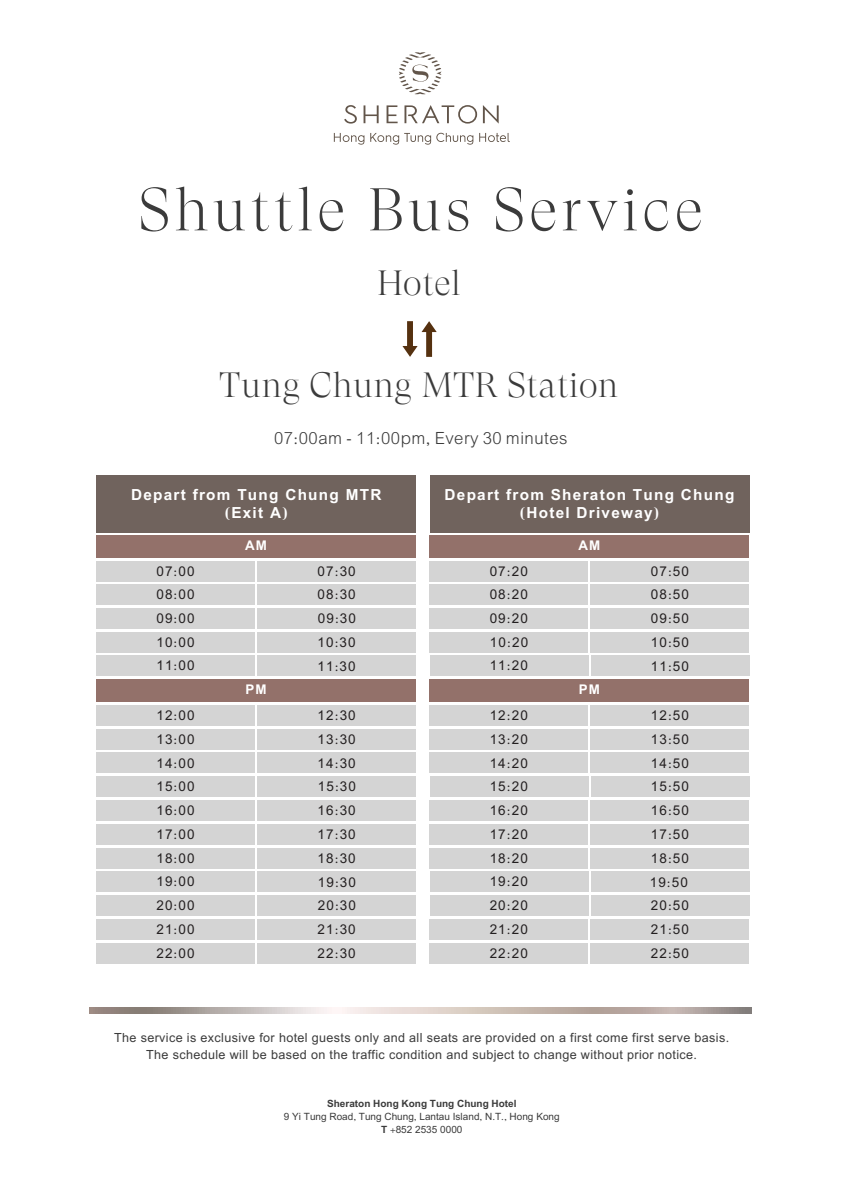
<style>
.page{position:relative;width:842px;height:1191px;background:#fff}
.page>*{position:absolute;margin:0;border:0;box-sizing:border-box;transform-origin:0 0}
.t1{font:300 60px "GT Super Display";letter-spacing:.075em;color:#3b3b3b}
.t2{font:300 35px "GT Super Display";letter-spacing:.025em;color:#3b3b3b}
.t3{font:300 18.7px "Akhbar";letter-spacing:.025em;color:#3b3b3b}
.t4{font:700 17px/18px "Akhbar";letter-spacing:.075em;color:#fff;text-align:center}
.t5{font:15px/23.8px "Akhbar";letter-spacing:.075em;color:#231f20;text-align:justify}
.t6{font:700 14.8px "Akhbar";letter-spacing:.075em;color:#fff}
.t7{font:14px/17px "Akhbar";letter-spacing:.025em;color:#3b3b3b;text-align:center}
.t8{font:11.1px/12.7px "Akhbar";color:#3b3b3b;text-align:center}
.t9{font:700 11.1px "Akhbar";color:#3b3b3b}
.s1{font-weight:700}
</style>
<div class="page">
<svg style="left:90px;top:1007px;width:662px;height:6px;background:#c1b6b0"></svg>
<div style="left:430px;top:943px;width:158px;height:20px;background:#d4d4d4"></div>
<div style="left:591px;top:943px;width:158px;height:20px;background:#d4d4d4"></div>
<div style="left:258px;top:943px;width:158px;height:20px;background:#d4d4d4"></div>
<div style="left:591px;top:919px;width:158px;height:21px;background:#d4d4d4"></div>
<div style="left:430px;top:919px;width:158px;height:21px;background:#d4d4d4"></div>
<div style="left:591px;top:895px;width:158px;height:21px;background:#d4d4d4"></div>
<div style="left:430px;top:895px;width:158px;height:21px;background:#d4d4d4"></div>
<div style="left:591px;top:871px;width:158px;height:21px;background:#d4d4d4"></div>
<div style="left:430px;top:871px;width:158px;height:21px;background:#d4d4d4"></div>
<div style="left:591px;top:847px;width:158px;height:21px;background:#d4d4d4"></div>
<div style="left:430px;top:847px;width:158px;height:21px;background:#d4d4d4"></div>
<div style="left:591px;top:824px;width:158px;height:20px;background:#d4d4d4"></div>
<div style="left:430px;top:824px;width:158px;height:20px;background:#d4d4d4"></div>
<div style="left:591px;top:728px;width:158px;height:21px;background:#d4d4d4"></div>
<div style="left:430px;top:728px;width:158px;height:21px;background:#d4d4d4"></div>
<div style="left:591px;top:608px;width:158px;height:21px;background:#d4d4d4"></div>
<div style="left:430px;top:608px;width:158px;height:21px;background:#d4d4d4"></div>
<div style="left:96px;top:943px;width:159px;height:20px;background:#d4d4d4"></div>
<div style="left:258px;top:919px;width:158px;height:21px;background:#d4d4d4"></div>
<div style="left:96px;top:919px;width:159px;height:21px;background:#d4d4d4"></div>
<div style="left:258px;top:895px;width:158px;height:21px;background:#d4d4d4"></div>
<div style="left:97px;top:895px;width:158px;height:21px;background:#d4d4d4"></div>
<div style="left:258px;top:871px;width:158px;height:21px;background:#d4d4d4"></div>
<div style="left:97px;top:871px;width:158px;height:21px;background:#d4d4d4"></div>
<div style="left:258px;top:847px;width:158px;height:21px;background:#d4d4d4"></div>
<div style="left:96px;top:847px;width:159px;height:21px;background:#d4d4d4"></div>
<div style="left:258px;top:824px;width:158px;height:20px;background:#d4d4d4"></div>
<div style="left:96px;top:824px;width:159px;height:20px;background:#d4d4d4"></div>
<div style="left:258px;top:728px;width:158px;height:21px;background:#d4d4d4"></div>
<div style="left:96px;top:728px;width:159px;height:21px;background:#d4d4d4"></div>
<div style="left:258px;top:608px;width:158px;height:21px;background:#d4d4d4"></div>
<div style="left:96px;top:608px;width:159px;height:21px;background:#d4d4d4"></div>
<div style="left:97px;top:475px;width:319px;height:58px;background:#70635d"></div>
<div style="left:96px;top:535px;width:320px;height:23px;background:#93716a"></div>
<div style="left:96px;top:584px;width:159px;height:21px;background:#d4d4d4"></div>
<div style="left:258px;top:584px;width:158px;height:21px;background:#d4d4d4"></div>
<div style="left:430px;top:475px;width:319px;height:58px;background:#70635d"></div>
<div style="left:430px;top:535px;width:319px;height:23px;background:#93716a"></div>
<div style="left:430px;top:584px;width:158px;height:21px;background:#d4d4d4"></div>
<div style="left:591px;top:584px;width:158px;height:21px;background:#d4d4d4"></div>
<div style="left:96px;top:561px;width:159px;height:20px;background:#d4d4d4"></div>
<div style="left:258px;top:561px;width:158px;height:20px;background:#d4d4d4"></div>
<div style="left:430px;top:561px;width:158px;height:20px;background:#d4d4d4"></div>
<div style="left:591px;top:561px;width:158px;height:20px;background:#d4d4d4"></div>
<div style="left:96px;top:631px;width:159px;height:21px;background:#d4d4d4"></div>
<div style="left:258px;top:631px;width:158px;height:21px;background:#d4d4d4"></div>
<div style="left:97px;top:655px;width:158px;height:21px;background:#d4d4d4"></div>
<div style="left:258px;top:655px;width:158px;height:21px;background:#d4d4d4"></div>
<div style="left:96px;top:679px;width:320px;height:22px;background:#93716a"></div>
<div style="left:96px;top:705px;width:159px;height:21px;background:#d4d4d4"></div>
<div style="left:258px;top:705px;width:158px;height:21px;background:#d4d4d4"></div>
<div style="left:430px;top:631px;width:158px;height:21px;background:#d4d4d4"></div>
<div style="left:591px;top:631px;width:158px;height:21px;background:#d4d4d4"></div>
<div style="left:430px;top:655px;width:158px;height:21px;background:#d4d4d4"></div>
<div style="left:591px;top:655px;width:158px;height:21px;background:#d4d4d4"></div>
<div style="left:430px;top:679px;width:319px;height:22px;background:#93716a"></div>
<div style="left:430px;top:705px;width:158px;height:21px;background:#d4d4d4"></div>
<div style="left:591px;top:705px;width:158px;height:21px;background:#d4d4d4"></div>
<div style="left:96px;top:752px;width:159px;height:21px;background:#d4d4d4"></div>
<div style="left:258px;top:752px;width:158px;height:21px;background:#d4d4d4"></div>
<div style="left:97px;top:776px;width:158px;height:21px;background:#d4d4d4"></div>
<div style="left:258px;top:776px;width:158px;height:21px;background:#d4d4d4"></div>
<div style="left:96px;top:800px;width:159px;height:21px;background:#d4d4d4"></div>
<div style="left:258px;top:800px;width:158px;height:21px;background:#d4d4d4"></div>
<div style="left:430px;top:752px;width:158px;height:21px;background:#d4d4d4"></div>
<div style="left:591px;top:752px;width:158px;height:21px;background:#d4d4d4"></div>
<div style="left:430px;top:776px;width:158px;height:21px;background:#d4d4d4"></div>
<div style="left:591px;top:776px;width:158px;height:21px;background:#d4d4d4"></div>
<div style="left:430px;top:800px;width:158px;height:21px;background:#d4d4d4"></div>
<div style="left:591px;top:800px;width:158px;height:21px;background:#d4d4d4"></div>
<svg style="left:399px;top:52px;width:43px;height:42px"></svg>
<svg style="left:344px;top:105px;width:155px;height:19px"></svg>
<svg style="left:334px;top:133px;width:30px;height:12px"></svg>
<svg style="left:370px;top:133px;width:103px;height:12px"></svg>
<svg style="left:479px;top:133px;width:31px;height:9px"></svg>
<svg style="left:402px;top:321px;width:35px;height:36px"></svg>
<p class="t1" style="left:139px;top:178px;width:566px">Shuttle Bus Service</p>
<p class="t2" style="left:377px;top:265px;width:85px">Hotel</p>
<p class="t2" style="left:220px;top:367px;width:400px">Tung Chung MTR Station</p>
<p class="t3" style="left:274px;top:426px;width:295px">07:00am - 11:00pm, Every 30 minutes</p>
<p class="t4" style="left:131px;top:485px;width:252px">Depart from Tung Chung MTR (Exit A)</p>
<p class="t4" style="left:445px;top:485px;width:291px">Depart from Sheraton Tung Chung (Hotel Driveway)</p>
<p class="t6" style="left:245px;top:536px;width:23px">AM</p>
<p class="t6" style="left:578px;top:536px;width:23px">AM</p>
<p class="t5" style="left:156px;top:559px;width:40px">07:00</p>
<p class="t5" style="left:317px;top:559px;width:40px">07:30</p>
<p class="t5" style="left:490px;top:559px;width:40px">07:20</p>
<p class="t5" style="left:651px;top:559px;width:40px">07:50</p>
<p class="t5" style="left:156px;top:582px;width:40px">08:00</p>
<p class="t5" style="left:317px;top:582px;width:40px">08:30</p>
<p class="t5" style="left:490px;top:582px;width:40px">08:20</p>
<p class="t5" style="left:651px;top:582px;width:40px">08:50</p>
<p class="t5" style="left:156px;top:606px;width:40px">09:00</p>
<p class="t5" style="left:318px;top:606px;width:40px">09:30</p>
<p class="t5" style="left:490px;top:606px;width:40px">09:20</p>
<p class="t5" style="left:651px;top:606px;width:40px">09:50</p>
<p class="t5" style="left:156px;top:629px;width:40px">10:00</p>
<p class="t5" style="left:317px;top:629px;width:40px">10:30</p>
<p class="t5" style="left:490px;top:629px;width:40px">10:20</p>
<p class="t5" style="left:651px;top:629px;width:40px">10:50</p>
<p class="t5" style="left:156px;top:653px;width:40px">11:00</p>
<p class="t5" style="left:317px;top:653px;width:40px">11:30</p>
<p class="t5" style="left:490px;top:653px;width:40px">11:20</p>
<p class="t5" style="left:651px;top:653px;width:40px">11:50</p>
<p class="t6" style="left:246px;top:680px;width:23px">PM</p>
<p class="t6" style="left:579px;top:680px;width:23px">PM</p>
<p class="t5" style="left:156px;top:703px;width:40px">12:00</p>
<p class="t5" style="left:317px;top:703px;width:40px">12:30</p>
<p class="t5" style="left:490px;top:703px;width:40px">12:20</p>
<p class="t5" style="left:651px;top:703px;width:40px">12:50</p>
<p class="t5" style="left:156px;top:726px;width:40px">13:00</p>
<p class="t5" style="left:317px;top:726px;width:40px">13:30</p>
<p class="t5" style="left:490px;top:726px;width:40px">13:20</p>
<p class="t5" style="left:651px;top:726px;width:40px">13:50</p>
<p class="t5" style="left:156px;top:750px;width:40px">14:00</p>
<p class="t5" style="left:317px;top:750px;width:40px">14:30</p>
<p class="t5" style="left:490px;top:750px;width:40px">14:20</p>
<p class="t5" style="left:651px;top:750px;width:40px">14:50</p>
<p class="t5" style="left:156px;top:774px;width:40px">15:00</p>
<p class="t5" style="left:318px;top:774px;width:40px">15:30</p>
<p class="t5" style="left:490px;top:774px;width:40px">15:20</p>
<p class="t5" style="left:651px;top:774px;width:40px">15:50</p>
<p class="t5" style="left:156px;top:798px;width:40px">16:00</p>
<p class="t5" style="left:317px;top:798px;width:40px">16:30</p>
<p class="t5" style="left:490px;top:798px;width:40px">16:20</p>
<p class="t5" style="left:651px;top:798px;width:40px">16:50</p>
<p class="t5" style="left:156px;top:822px;width:40px">17:00<br>18:00<br>19:00<br>20:00<br>21:00<br>22:00</p>
<p class="t5" style="left:317px;top:822px;width:40px">17:30<br>18:30<br>19:30<br>20:30<br>21:30<br>22:30</p>
<p class="t5" style="left:490px;top:822px;width:40px">17:20<br>18:20<br>19:20<br>20:20<br>21:20<br>22:20</p>
<p class="t5" style="left:650px;top:822px;width:41px">17:50<br>18:50<br>19:50<br>20:50<br>21:50<br>22:50</p>
<p class="t7" style="left:114px;top:1028px;width:616px">The service is exclusive for hotel guests only and all seats are provided on a first come first serve basis.<br>The schedule will be based on the traffic condition and subject to change without prior notice.</p>
<p class="t9" style="left:327px;top:1097px;width:191px">Sheraton Hong Kong Tung Chung Hotel</p>
<p class="t8" style="left:284px;top:1109px;width:277px">9 Yi Tung Road, Tung Chung, Lantau Island, N.T., Hong Kong<br><span class="s1">T</span> +852 2535 0000</p>
</div>
